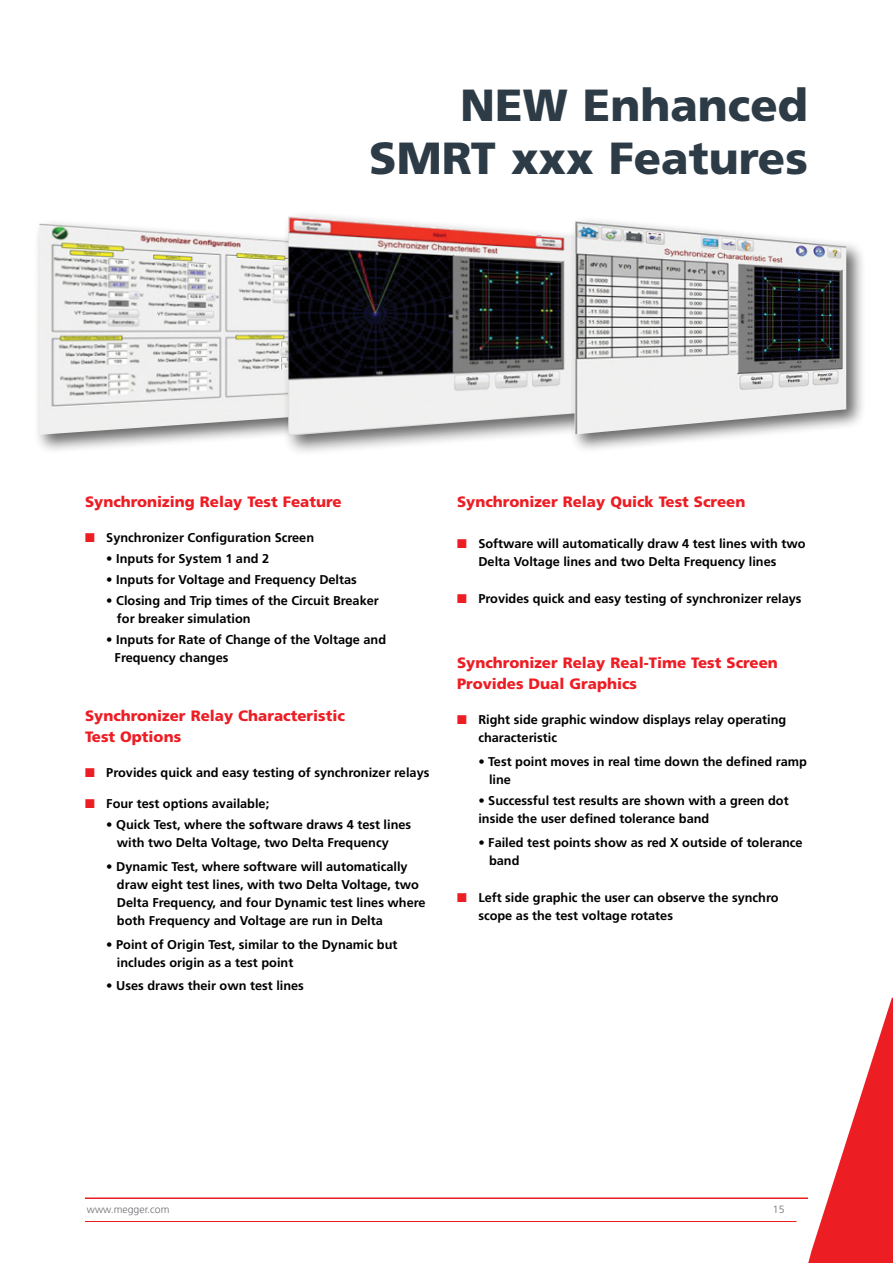
<style>
.page{position:relative;width:893px;height:1263px;background:#fff}
.page>*{position:absolute;margin:0;border:0;box-sizing:border-box;transform-origin:0 0}
.t1{font:900 45px/53.2px "Frutiger";color:#2c3b46;text-align:right}
.t2{font:900 15px/21px "Frutiger";color:#ed1d24}
.t3{font:700 12.75px/18px "Frutiger LT Std";color:#000}
.t4{font:700 12.75px/18px "Frutiger";color:#000}
.t5{font:300 10.5px "Frutiger LT Std";color:#6d6e71}
.s1{color:#ed1d24}
</style>
<div class="page">
<div style="left:34px;top:219px;width:306px;height:235px;background:#000;opacity:.6"></div>
<img style="left:39px;top:223px;width:243px;height:212px">
<div style="left:282px;top:210px;width:316px;height:246px;background:#000;opacity:.6"></div>
<img style="left:288px;top:215px;width:288px;height:221px">
<div style="left:569px;top:216px;width:297px;height:238px;background:#000;opacity:.6"></div>
<img style="left:575px;top:221px;width:271px;height:213px">
<svg style="left:799px;top:998px;width:94px;height:265px"></svg>
<hr style="left:85px;top:1198px;width:723px;height:1px;background:#ed1d24">
<hr style="left:85px;top:1221px;width:711px;height:1px;background:#ed1d24">
<h1 class="t1" style="left:369px;top:78px;width:440px">NEW Enhanced<br>SMRT xxx Features</h1>
<p class="t2" style="left:85px;top:491px;width:258px">Synchronizing Relay Test Feature</p>
<p class="t3" style="left:85px;top:529px;width:231px"><span class="s1">■</span> Synchronizer Configuration Screen</p>
<p class="t3" style="left:106px;top:550px;width:164px">• Inputs for System 1 and 2</p>
<p class="t3" style="left:106px;top:571px;width:252px">• Inputs for Voltage and Frequency Deltas</p>
<p class="t3" style="left:117px;top:592px;width:263px;text-indent:-11px">• Closing and Trip times of the Circuit Breaker for breaker simulation</p>
<p class="t3" style="left:115px;top:631px;width:273px;text-indent:-8px">• Inputs for Rate of Change of the Voltage and<br>Frequency changes</p>
<p class="t2" style="left:85px;top:706px;width:261px">Synchronizer Relay Characteristic<br>Test Options</p>
<p class="t4" style="left:85px;top:764px;width:346px"><span class="s1">■</span> Provides quick and easy testing of synchronizer relays</p>
<p class="t4" style="left:85px;top:795px;width:186px"><span class="s1">■</span> Four test options available;</p>
<p class="t3" style="left:117px;top:816px;width:296px;text-indent:-11px">• Quick Test, where the software draws 4 test lines with two Delta Voltage, two Delta Frequency</p>
<p class="t3" style="left:117px;top:858px;width:310px;text-indent:-11px">• Dynamic Test, where software will automatically draw eight test lines, with two Delta Voltage, two Delta Frequency, and four Dynamic test lines where both Frequency and Voltage are run in Delta</p>
<p class="t3" style="left:117px;top:936px;width:282px;text-indent:-11px">• Point of Origin Test, similar to the Dynamic but includes origin as a test point</p>
<p class="t3" style="left:106px;top:976px;width:199px">• Uses draws their own test lines</p>
<p class="t2" style="left:457px;top:491px;width:290px">Synchronizer Relay Quick Test Screen</p>
<p class="t4" style="left:478px;top:535px;width:329px;text-indent:-21px"><span class="s1">■</span> Software will automatically draw 4 test lines with two<br>Delta Voltage lines and two Delta Frequency lines</p>
<p class="t4" style="left:457px;top:589px;width:346px"><span class="s1">■</span> Provides quick and easy testing of synchronizer relays</p>
<p class="t2" style="left:457px;top:652px;width:322px">Synchronizer Relay Real-Time Test Screen<br>Provides Dual Graphics</p>
<p class="t4" style="left:478px;top:711px;width:309px;text-indent:-21px"><span class="s1">■</span> Right side graphic window displays relay operating characteristic</p>
<p class="t3" style="left:489px;top:753px;width:319px;text-indent:-11px">• Test point moves in real time down the defined ramp line</p>
<p class="t3" style="left:478px;top:792px;width:312px">• Successful test results are shown with a green dot inside the user defined tolerance band</p>
<p class="t3" style="left:489px;top:834px;width:315px;text-indent:-11px">• Failed test points show as red X outside of tolerance band</p>
<p class="t4" style="left:478px;top:889px;width:302px;text-indent:-21px"><span class="s1">■</span> Left side graphic the user can observe the synchro scope as the test voltage rotates</p>
<p class="t5" style="left:87px;top:1204px;width:84px">www.megger.com</p>
<p class="t5" style="left:773px;top:1204px;width:13px">15</p>
</div>
